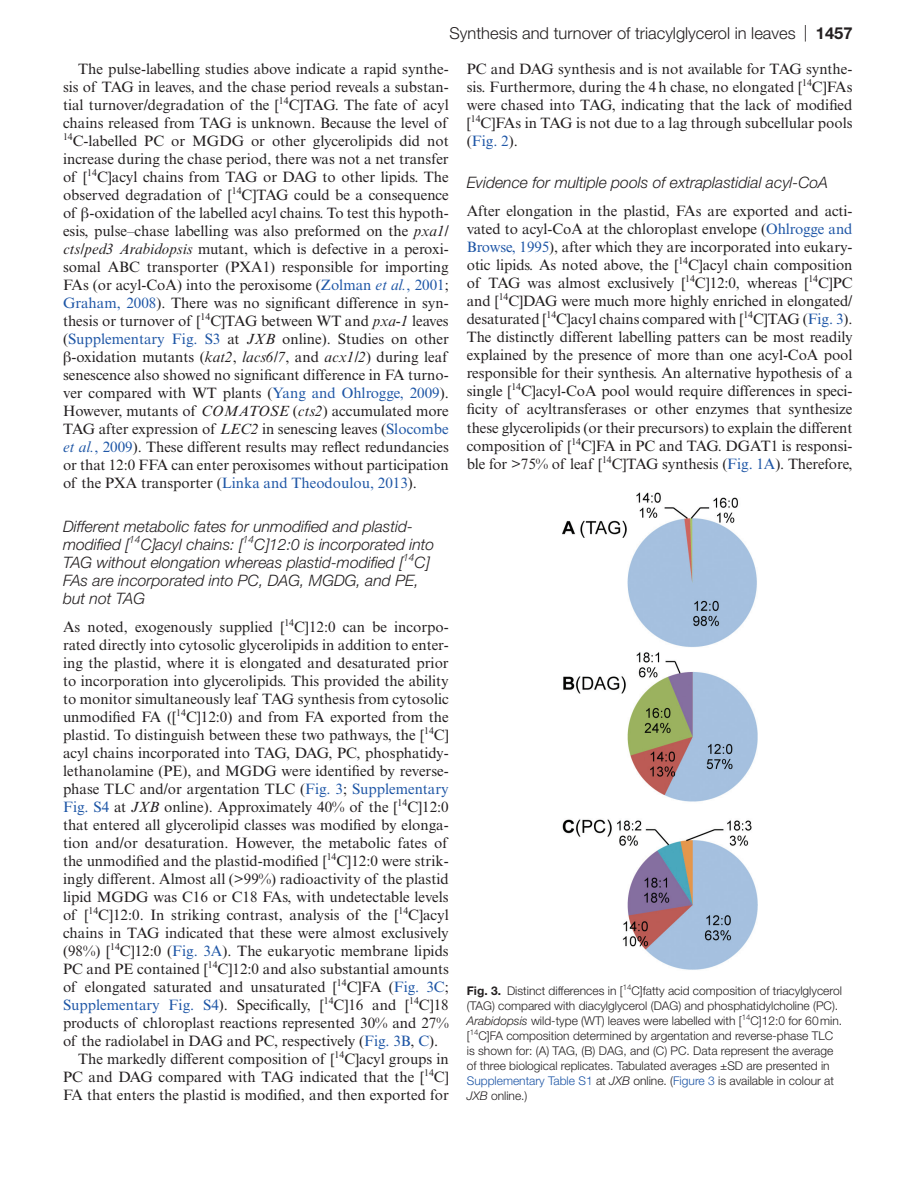
<style>
.page{position:relative;width:919px;height:1187px;background:#fff}
.page>*{position:absolute;margin:0;border:0;box-sizing:border-box;transform-origin:0 0}
.t1{font:300 16.5px "Helvetica Neue LT Std";color:#231f20}
.t2{font:italic 300 15.75px/18px "Helvetica Neue LT Std";color:#231f20}
.t3{font:15px/18px "Times New Roman MT Std";color:#231f20;text-align:justify}
.t4{font:300 12px/15px "Helvetica Neue LT Std";color:#231f20}
.s1{font-weight:700}
.s2{font-family:"Gandhari Unicode"}
.s3{font-style:italic}
.s4{color:#1e56a6}
.s5{font-style:italic;color:#1e56a6}
</style>
<div class="page">
<img style="left:562px;top:492px;width:196px;height:478px">
<p class="t1" style="left:449px;top:23px;width:404px">Synthesis and turnover of triacylglycerol in leaves | <span class="s1">1457</span></p>
<p class="t3" style="left:63px;top:60px;width:387px;text-indent:15px">The pulse-labelling studies above indicate a rapid synthe&shy;sis of TAG in leaves, and the chase period reveals a substan&shy;tial turnover/degradation of the [<sup>14</sup>C]TAG. The fate of acyl chains released from TAG is unknown. Because the level of <sup>14</sup>C-labelled PC or MGDG or other glycerolipids did not increase during the chase period, there was not a net transfer of [<sup>14</sup>C]acyl chains from TAG or DAG to other lipids. The observed degradation of [<sup>14</sup>C]TAG could be a consequence of <span class="s2">β</span>-oxidation of the labelled acyl chains. To test this hypoth&shy;esis, pulse–chase labelling was also preformed on the <span class="s3">pxa1/ cts/ped3 Arabidopsis</span> mutant, which is defective in a peroxi&shy;somal ABC transporter (PXA1) responsible for importing FAs (or acyl-CoA) into the peroxisome (<span class="s4">Zolman</span> <span class="s5">et al.</span><span class="s4">, 2001</span>; <span class="s4">Graham, 2008</span>). There was no significant difference in syn&shy;thesis or turnover of [<sup>14</sup>C]TAG between WT and <span class="s3">pxa-1</span> leaves (<span class="s4">Supplementary Fig. S3</span> at <span class="s3">JXB</span> online). Studies on other <span class="s2">β</span>-oxidation mutants (<span class="s3">kat2</span>, <span class="s3">lacs6/7</span>, and <span class="s3">acx1/2</span>) during leaf senescence also showed no significant difference in FA turno&shy;ver compared with WT plants (<span class="s4">Yang and Ohlrogge, 2009</span>).<br>However, mutants of <span class="s3">COMATOSE</span> (<span class="s3">cts2</span>) accumulated more TAG after expression of <span class="s3">LEC2</span> in senescing leaves (<span class="s4">Slocombe </span><span class="s5">et al.</span><span class="s4">, 2009</span>). These different results may reflect redundancies or that 12:0 FFA can enter peroxisomes without participation of the PXA transporter (<span class="s4">Linka and Theodoulou, 2013</span>).</p>
<p class="t2" style="left:63px;top:516px;width:373px">Different metabolic fates for unmodified and plastid&shy;modified [<sup>14</sup>C]acyl chains: [<sup>14</sup>C]12:0 is incorporated into TAG without elongation whereas plastid-modified [<sup>14</sup>C] FAs are incorporated into PC, DAG, MGDG, and PE, but not TAG</p>
<p class="t3" style="left:63px;top:618px;width:387px">As noted, exogenously supplied [<sup>14</sup>C]12:0 can be incorpo-</p>
<p class="t3" style="left:63px;top:636px;width:387px">rated directly into cytosolic glycerolipids in addition to enter-</p>
<p class="t3" style="left:63px;top:654px;width:387px">ing the plastid, where it is elongated and desaturated prior</p>
<p class="t3" style="left:63px;top:672px;width:387px">to incorporation into glycerolipids. This provided the ability</p>
<p class="t3" style="left:63px;top:690px;width:387px">to monitor simultaneously leaf TAG synthesis from cytosolic</p>
<p class="t3" style="left:63px;top:708px;width:387px">unmodified FA ([<sup>14</sup>C]12:0) and from FA exported from the</p>
<p class="t3" style="left:63px;top:726px;width:387px">plastid. To distinguish between these two pathways, the [<sup>14</sup>C]</p>
<p class="t3" style="left:63px;top:744px;width:387px">acyl chains incorporated into TAG, DAG, PC, phosphatidy-</p>
<p class="t3" style="left:63px;top:762px;width:387px">lethanolamine (PE), and MGDG were identified by reverse-</p>
<p class="t3" style="left:63px;top:780px;width:387px">phase TLC and/or argentation TLC (<span class="s4">Fig. 3</span>; <span class="s4">Supplementary</span></p>
<p class="t3" style="left:63px;top:798px;width:387px"><span class="s4">Fig. S4</span> at <span class="s3">JXB</span> online). Approximately 40% of the [<sup>14</sup>C]12:0</p>
<p class="t3" style="left:63px;top:816px;width:387px">that entered all glycerolipid classes was modified by elonga-</p>
<p class="t3" style="left:63px;top:834px;width:386px">tion and/or desaturation. However, the metabolic fates of</p>
<p class="t3" style="left:63px;top:852px;width:387px">the unmodified and the plastid-modified [<sup>14</sup>C]12:0 were strik-</p>
<p class="t3" style="left:63px;top:870px;width:387px">ingly different. Almost all (&gt;99%) radioactivity of the plastid</p>
<p class="t3" style="left:63px;top:888px;width:387px">lipid MGDG was C16 or C18 FAs, with undetectable levels</p>
<p class="t3" style="left:63px;top:906px;width:387px">of [<sup>14</sup>C]12:0. In striking contrast, analysis of the [<sup>14</sup>C]acyl</p>
<p class="t3" style="left:63px;top:924px;width:387px">chains in TAG indicated that these were almost exclusively</p>
<p class="t3" style="left:63px;top:942px;width:387px">(98%) [<sup>14</sup>C]12:0 (<span class="s4">Fig. 3A</span>). The eukaryotic membrane lipids</p>
<p class="t3" style="left:63px;top:960px;width:387px">PC and PE contained [<sup>14</sup>C]12:0 and also substantial amounts</p>
<p class="t3" style="left:63px;top:978px;width:387px">of elongated saturated and unsaturated [<sup>14</sup>C]FA (<span class="s4">Fig. 3C</span>;</p>
<p class="t3" style="left:63px;top:996px;width:387px"><span class="s4">Supplementary Fig. S4</span>). Specifically, [<sup>14</sup>C]16 and [<sup>14</sup>C]18</p>
<p class="t3" style="left:63px;top:1014px;width:387px">products of chloroplast reactions represented 30% and 27%</p>
<p class="t3" style="left:63px;top:1032px;width:376px">of the radiolabel in DAG and PC, respectively (<span class="s4">Fig. 3B</span>, <span class="s4">C</span>).</p>
<p class="t3" style="left:78px;top:1050px;width:372px">The markedly different composition of [<sup>14</sup>C]acyl groups in</p>
<p class="t3" style="left:63px;top:1068px;width:387px">PC and DAG compared with TAG indicated that the [<sup>14</sup>C]</p>
<p class="t3" style="left:63px;top:1086px;width:387px">FA that enters the plastid is modified, and then exported for</p>
<p class="t3" style="left:466px;top:60px;width:387px">PC and DAG synthesis and is not available for TAG synthe&shy;sis. Furthermore, during the 4h chase, no elongated [<sup>14</sup>C]FAs were chased into TAG, indicating that the lack of modified [<sup>14</sup>C]FAs in TAG is not due to a lag through subcellular pools (<span class="s4">Fig. 2</span>).</p>
<p class="t2" style="left:466px;top:173px;width:363px">Evidence for multiple pools of extraplastidial acyl-CoA</p>
<p class="t3" style="left:466px;top:202px;width:387px">After elongation in the plastid, FAs are exported and acti&shy;vated to acyl-CoA at the chloroplast envelope (<span class="s4">Ohlrogge and Browse, 1995</span>), after which they are incorporated into eukary&shy;otic lipids. As noted above, the [<sup>14</sup>C]acyl chain composition of TAG was almost exclusively [<sup>14</sup>C]12:0, whereas [<sup>14</sup>C]PC and [<sup>14</sup>C]DAG were much more highly enriched in elongated/ desaturated [<sup>14</sup>C]acyl chains compared with [<sup>14</sup>C]TAG (<span class="s4">Fig. 3</span>).<br>The distinctly different labelling patters can be most readily explained by the presence of more than one acyl-CoA pool responsible for their synthesis. An alternative hypothesis of a single [<sup>14</sup>C]acyl-CoA pool would require differences in speci&shy;ficity of acyltransferases or other enzymes that synthesize these glycerolipids (or their precursors) to explain the different composition of [<sup>14</sup>C]FA in PC and TAG. DGAT1 is responsi&shy;ble for &gt;75% of leaf [<sup>14</sup>C]TAG synthesis (<span class="s4">Fig. 1A</span>). Therefore,</p>
<p class="t4" style="left:466px;top:982px;width:377px"><span class="s1">Fig. 3.</span> Distinct differences in [<sup>14</sup>C]fatty acid composition of triacylglycerol (TAG) compared with diacylglycerol (DAG) and phosphatidylcholine (PC).<br><span class="s3">Arabidopsis</span> wild-type (WT) leaves were labelled with [<sup>14</sup>C]12:0 for 60min. [<sup>14</sup>C]FA composition determined by argentation and reverse-phase TLC is shown for: (A) TAG, (B) DAG, and (C) PC. Data represent the average of three biological replicates. Tabulated averages ±SD are presented in <span class="s4">Supplementary Table S1</span> at <span class="s3">JXB</span> online. (<span class="s4">Figure 3</span> is available in colour at <span class="s3">JXB</span> online.)</p>
</div>
